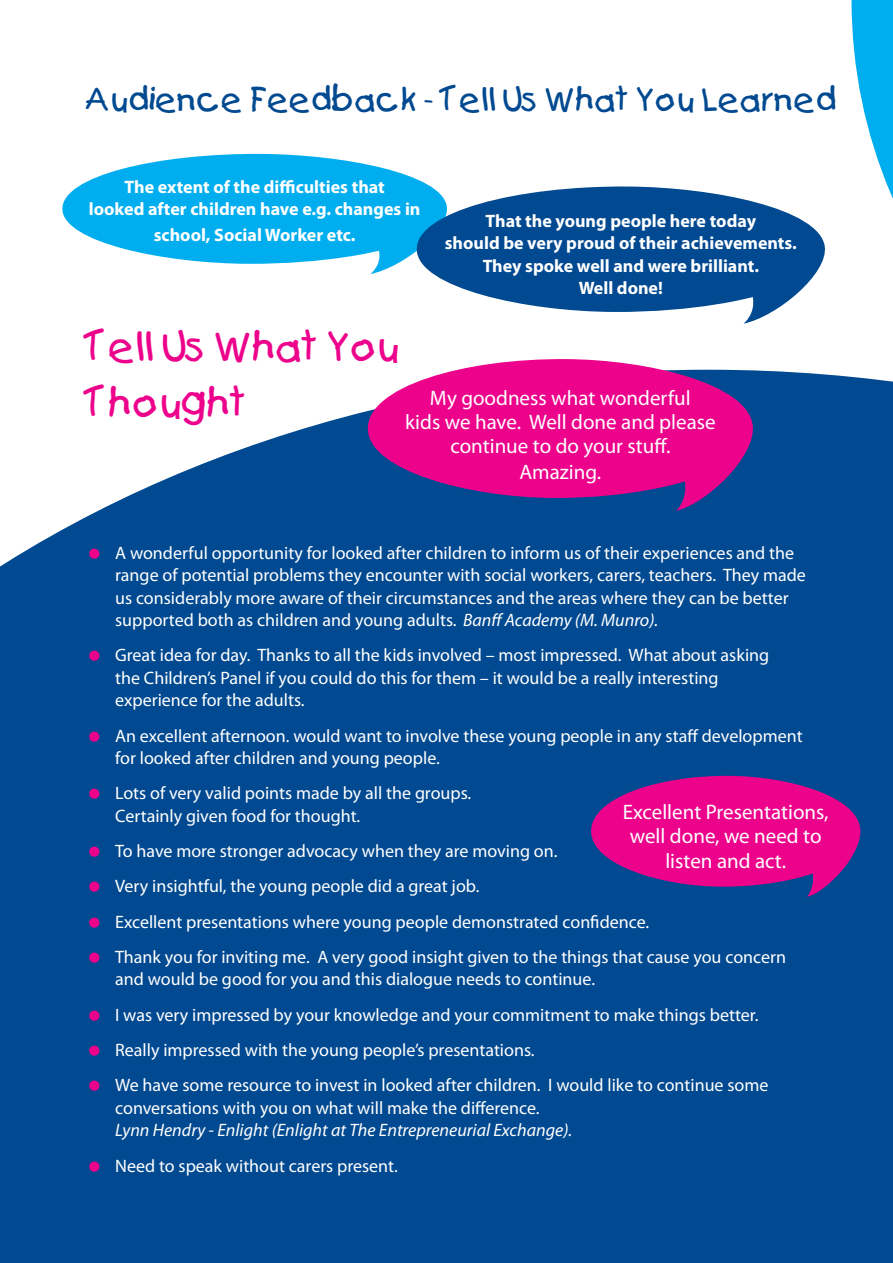
<style>
.page{position:relative;width:893px;height:1263px;background:#fff}
.page>*{position:absolute;margin:0;border:0;box-sizing:border-box;transform-origin:0 0}
.Heading_pink{font:39px "Kids";color:#ed028c}
.Heading_blue{font:31.5px "Kids";color:#014990}
.Body_Text{font:21px/24.6px "Myriad Pro";color:#fff;text-align:center}
.White_text_pink_bull{font:18px/22.5px "Myriad Pro";color:#fff}
.Body_Text-2{font:700 18px/22.5px "Myriad Pro";color:#fff;text-align:center}
.s1{font-style:italic}
</style>
<div class="page">
<div style="left:0;top:370px;width:893px;height:893px;background:#014990"></div>
<svg style="left:851px;top:0;width:42px;height:497px"></svg>
<svg style="left:62px;top:153px;width:368px;height:121px;fill:#00aeef"></svg>
<svg style="left:416px;top:186px;width:409px;height:138px;fill:#014990"></svg>
<svg style="left:590px;top:775px;width:273px;height:122px;background:#ab158d"></svg>
<svg style="left:367px;top:359px;width:389px;height:152px;background:#bf2295"></svg>
<p class="Heading_blue" style="left:85px;top:80px;width:753px">Audience Feedback - Tell Us What You Learned</p>
<p class="Body_Text-2" style="left:89px;top:175px;width:333px">The extent of the difficulties that<br>looked after children have e.g. changes in</p>
<p class="Body_Text-2" style="left:154px;top:223px;width:203px">school, Social Worker etc.</p>
<p class="Body_Text-2" style="left:445px;top:209px;width:354px">That the young people here today<br>should be very proud of their achievements.<br>They spoke well and were brilliant.<br>Well done!</p>
<p class="Heading_pink" style="left:85px;top:323px;width:316px">Tell Us What You</p>
<p class="Heading_pink" style="left:85px;top:378px;width:163px">Thought</p>
<p class="Body_Text" style="left:405px;top:386px;width:312px">My goodness what wonderful<br>kids we have. Well done and please continue to do your stuff.<br>Amazing.</p>
<p class="White_text_pink_bull" style="left:115px;top:541px;width:692px">A wonderful opportunity for looked after children to inform us of their experiences and the range of potential problems they encounter with social workers, carers, teachers. They made us considerably more aware of their circumstances and the areas where they can be better supported both as children and young adults. <span class="s1">Banff Academy (M. Munro).</span></p>
<p class="White_text_pink_bull" style="left:115px;top:644px;width:656px">Great idea for day. Thanks to all the kids involved – most impressed. What about asking the Children’s Panel if you could do this for them – it would be a really interesting experience for the adults.</p>
<p class="White_text_pink_bull" style="left:115px;top:724px;width:689px">An excellent afternoon. would want to involve these young people in any staff development for looked after children and young people.</p>
<p class="White_text_pink_bull" style="left:115px;top:782px;width:358px">Lots of very valid points made by all the groups.<br>Certainly given food for thought.</p>
<p class="White_text_pink_bull" style="left:115px;top:840px;width:444px">To have more stronger advocacy when they are moving on.</p>
<p class="White_text_pink_bull" style="left:115px;top:875px;width:366px">Very insightful, the young people did a great job.</p>
<p class="White_text_pink_bull" style="left:115px;top:910px;width:536px">Excellent presentations where young people demonstrated confidence.</p>
<p class="White_text_pink_bull" style="left:115px;top:945px;width:672px">Thank you for inviting me. A very good insight given to the things that cause you concern and would be good for you and this dialogue needs to continue.</p>
<p class="White_text_pink_bull" style="left:115px;top:1003px;width:645px">I was very impressed by your knowledge and your commitment to make things better.</p>
<p class="White_text_pink_bull" style="left:115px;top:1038px;width:421px">Really impressed with the young people’s presentations.</p>
<p class="White_text_pink_bull" style="left:115px;top:1074px;width:655px">We have some resource to invest in looked after children. I would like to continue some conversations with you on what will make the difference.<br><span class="s1">Lynn Hendry - Enlight (Enlight at The Entrepreneurial Exchange).</span></p>
<p class="White_text_pink_bull" style="left:115px;top:1154px;width:284px">Need to speak without carers present.</p>
<p class="Body_Text" style="left:623px;top:799px;width:207px">Excellent Presentations, well done, we need to listen and act.</p>
</div>
